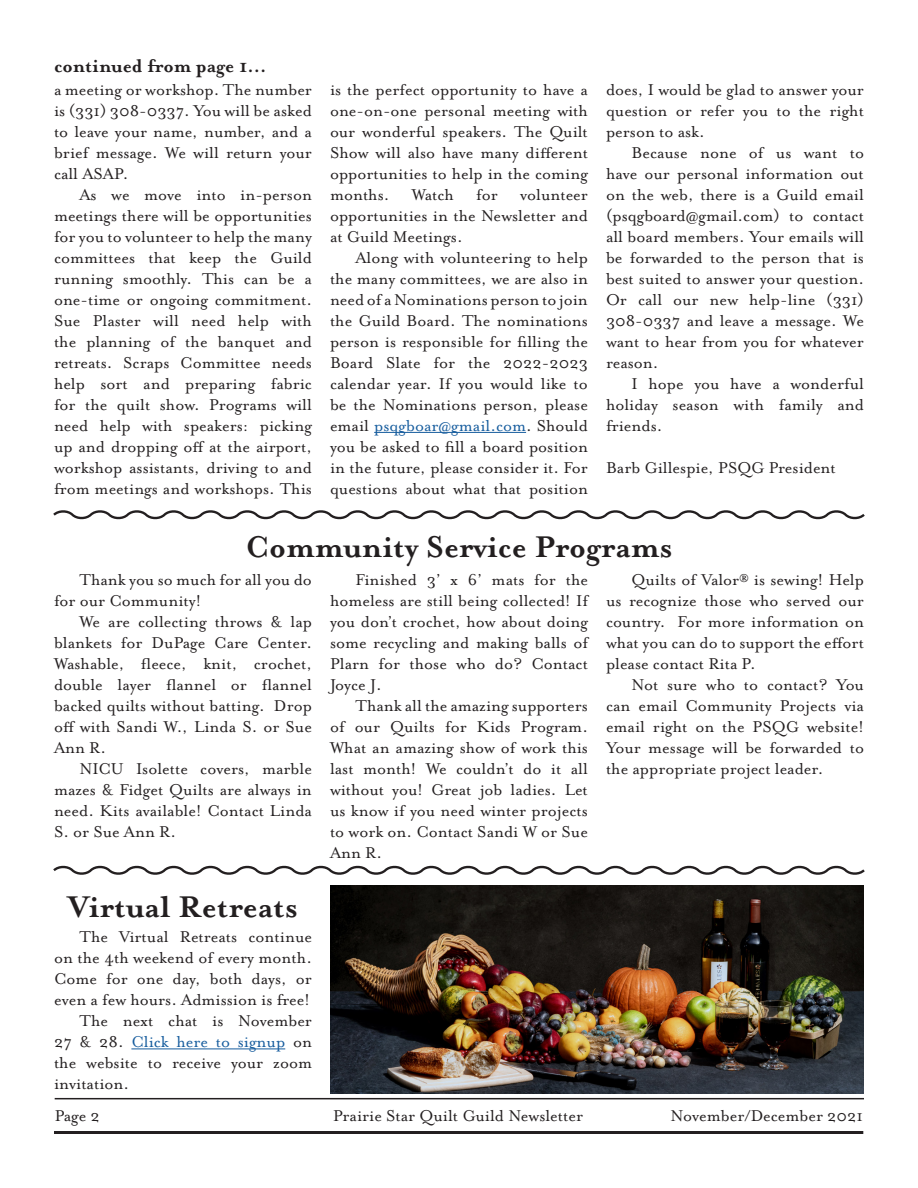
<style>
.page{position:relative;width:918px;height:1188px;background:#fff}
.page>*{position:absolute;margin:0;border:0;box-sizing:border-box;transform-origin:0 0}
.Headline{font:700 34.35px "Mrs Eaves OT";color:#231f20}
.Emphasized_body_copy{font:700 21px "Mrs Eaves OT";color:#231f20}
.Body_copy{font:18px/21px "Mrs Eaves OT";color:#231f20;text-align:justify}
.s1{color:#175d9e}
</style>
<div class="page">
<hr style="left:55px;top:1098px;width:809px;height:1px;background:#231f20">
<hr style="left:54px;top:1131px;width:809px;height:3px;background:#231f20">
<svg style="left:53px;top:510px;width:812px;height:10px"></svg>
<hr style="left:131px;top:1049px;width:154px;height:1px;background:#175d9e">
<svg style="left:53px;top:865px;width:812px;height:10px"></svg>
<hr style="left:374px;top:432px;width:152px;height:1px;background:#175d9e">
<img style="left:330px;top:886px;width:534px;height:208px">
<p class="Emphasized_body_copy" style="left:54px;top:54px;width:214px">continued from page 1...</p>
<p class="Body_copy" style="left:54px;top:79px;width:260px">a meeting or workshop. The number is (331) 308-0337. You will be asked to leave your name, number, and a brief message. We will return your call ASAP.</p>
<p class="Body_copy" style="left:54px;top:184px;width:260px;text-indent:26px">As we move into in-person meetings there will be opportunities for you to volunteer to help the many committees that keep the Guild running smoothly. This can be a one-time or ongoing commitment.<br>Sue Plaster will need help with the planning of the banquet and retreats. Scraps Committee needs help sort and preparing fabric for the quilt show. Programs will need help with speakers: picking up and dropping off at the airport, workshop assistants, driving to and from meetings and workshops. This</p>
<p class="Body_copy" style="left:330px;top:79px;width:260px">is the perfect opportunity to have a one-on-one personal meeting with our wonderful speakers. The Quilt Show will also have many different opportunities to help in the coming months. Watch for volunteer opportunities in the Newsletter and at Guild Meetings.</p>
<p class="Body_copy" style="left:330px;top:247px;width:260px;text-indent:26px">Along with volunteering to help the many committees, we are also in need of a Nominations person to join the Guild Board. The nominations person is responsible for filling the Board Slate for the 2022-2023 calendar year. If you would like to be the Nominations person, please email <span class="s1">psqgboar@gmail.com</span>. Should you be asked to fill a board position in the future, please consider it. For questions about what that position</p>
<p class="Body_copy" style="left:606px;top:79px;width:260px">does, I would be glad to answer your question or refer you to the right person to ask.</p>
<p class="Body_copy" style="left:606px;top:142px;width:260px;text-indent:26px">Because none of us want to have our personal information out on the web, there is a Guild email (psqgboard@gmail.com) to contact all board members. Your emails will be forwarded to the person that is best suited to answer your question.<br>Or call our new help-line (331)<br>308-0337 and leave a message. We want to hear from you for whatever reason.</p>
<p class="Body_copy" style="left:606px;top:373px;width:260px;text-indent:26px">I hope you have a wonderful holiday season with family and friends.</p>
<p class="Body_copy" style="left:606px;top:457px;width:231px">Barb Gillespie, PSQG President</p>
<p class="Headline" style="left:245px;top:529px;width:429px">Community Service Programs</p>
<p class="Body_copy" style="left:54px;top:570px;width:259px;text-indent:26px">Thank you so much for all you do for our Community!</p>
<p class="Body_copy" style="left:54px;top:612px;width:260px;text-indent:26px">We are collecting throws &amp; lap blankets for DuPage Care Center.<br>Washable, fleece, knit, crochet, double layer flannel or flannel backed quilts without batting. Drop off with Sandi W., Linda S. or Sue Ann R.</p>
<p class="Body_copy" style="left:54px;top:759px;width:260px;text-indent:26px">NICU Isolette covers, marble mazes &amp; Fidget Quilts are always in need. Kits available! Contact Linda S. or Sue Ann R.</p>
<p class="Body_copy" style="left:330px;top:570px;width:260px;text-indent:26px">Finished 3’ x 6’ mats for the homeless are still being collected! If you don’t crochet, how about doing some recycling and making balls of Plarn for those who do? Contact Joyce J.</p>
<p class="Body_copy" style="left:330px;top:696px;width:260px;text-indent:26px">Thank all the amazing supporters of our Quilts for Kids Program.<br>What an amazing show of work this last month! We couldn’t do it all without you! Great job ladies. Let us know if you need winter projects to work on. Contact Sandi W or Sue Ann R.</p>
<p class="Body_copy" style="left:606px;top:570px;width:260px;text-indent:26px">Quilts of Valor® is sewing! Help us recognize those who served our country. For more information on what you can do to support the effort please contact Rita P.</p>
<p class="Body_copy" style="left:606px;top:675px;width:260px;text-indent:26px">Not sure who to contact? You can email Community Projects via email right on the PSQG website!<br>Your message will be forwarded to the appropriate project leader.</p>
<p class="Headline" style="left:68px;top:888px;width:232px">Virtual Retreats</p>
<p class="Body_copy" style="left:54px;top:927px;width:260px;text-indent:26px">The Virtual Retreats continue on the 4th weekend of every month.<br>Come for one day, both days, or even a few hours. Admission is free!</p>
<p class="Body_copy" style="left:54px;top:1011px;width:260px;text-indent:26px">The next chat is November 27 &amp; 28. <span class="s1">Click here to signup</span> on the website to receive your zoom invitation.</p>
<p class="Body_copy" style="left:55px;top:1106px;width:47px">Page 2</p>
<p class="Body_copy" style="left:333px;top:1106px;width:252px">Prairie Star Quilt Guild Newsletter</p>
<p class="Body_copy" style="left:671px;top:1106px;width:194px">November/December 2021</p>
</div>
